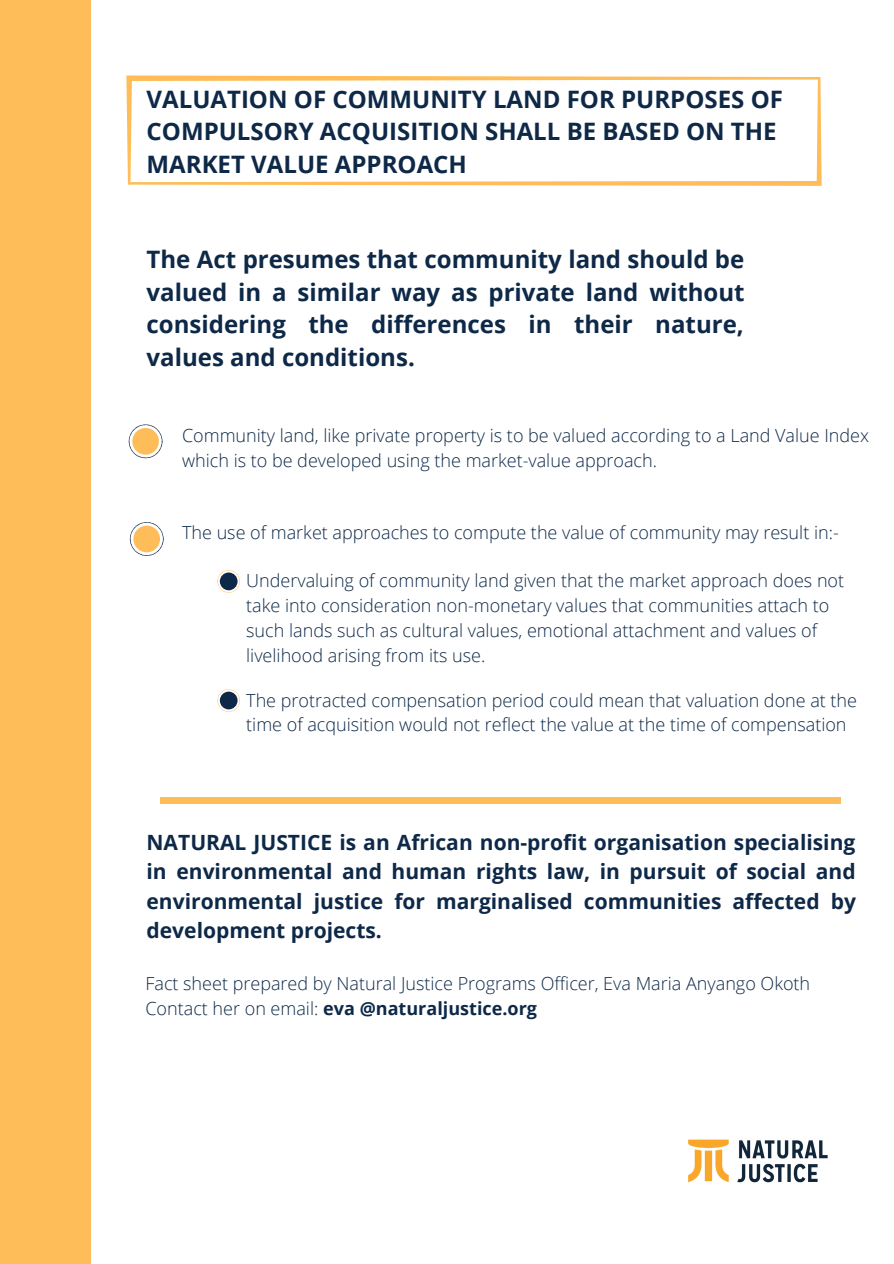
<style>
.page{position:relative;width:894px;height:1264px;background:#fff}
.page>*{position:absolute;margin:0;border:0;box-sizing:border-box;transform-origin:0 0}
.t1{font:700 24px/32.7px "Open Sans";color:#0e2948;text-align:justify}
.t2{font:700 21px/29.2px "Open Sans";color:#0e2948;text-align:justify}
.t3{font:300 18px/24.8px "Open Sans";color:#0e2948}
.s1{font-weight:700}
</style>
<div class="page">
<div style="left:0;top:0;width:91px;height:1263px;background:#ffbd59"></div>
<svg style="left:129px;top:424px;width:33px;height:34px"></svg>
<svg style="left:130px;top:522px;width:33px;height:34px"></svg>
<svg style="left:217px;top:570px;width:23px;height:22px"></svg>
<svg style="left:217px;top:689px;width:23px;height:22px"></svg>
<div style="left:160px;top:796px;width:680px;height:7px;background:#ffbd59"></div>
<svg style="left:126px;top:75px;width:695px;height:111px"></svg>
<img style="left:688px;top:1139px;width:140px;height:44px">
<h1 class="t1" style="left:146px;top:82px;width:637px;text-align:left">VALUATION OF COMMUNITY LAND FOR PURPOSES OF<br>COMPULSORY ACQUISITION SHALL BE BASED ON THE<br>MARKET VALUE APPROACH</h1>
<h1 class="t1" style="left:146px;top:242px;width:599px">The Act presumes that community land should be valued in a similar way as private land without considering the differences in their nature, values and conditions.</h1>
<p class="t3" style="left:182px;top:422px;width:688px">Community land, like private property is to be valued according to a Land Value Index which is to be developed using the market-value approach.</p>
<p class="t3" style="left:182px;top:520px;width:658px">The use of market approaches to compute the value of community may result in:-</p>
<p class="t3" style="left:246px;top:568px;width:599px">Undervaluing of community land given that the market approach does not take into consideration non-monetary values that communities attach to such lands such as cultural values, emotional attachment and values of livelihood arising from its use.</p>
<p class="t3" style="left:246px;top:687px;width:612px">The protracted compensation period could mean that valuation done at the time of acquisition would not reflect the value at the time of compensation</p>
<p class="t2" style="left:146px;top:827px;width:710px">NATURAL JUSTICE is an African non-profit organisation specialising in environmental and human rights law, in pursuit of social and environmental justice for marginalised communities affected by development projects.</p>
<p class="t3" style="left:145px;top:970px;width:666px">Fact sheet prepared by Natural Justice Programs Officer, Eva Maria Anyango Okoth<br>Contact her on email: <span class="s1">eva @naturaljustice.org</span></p>
</div>
